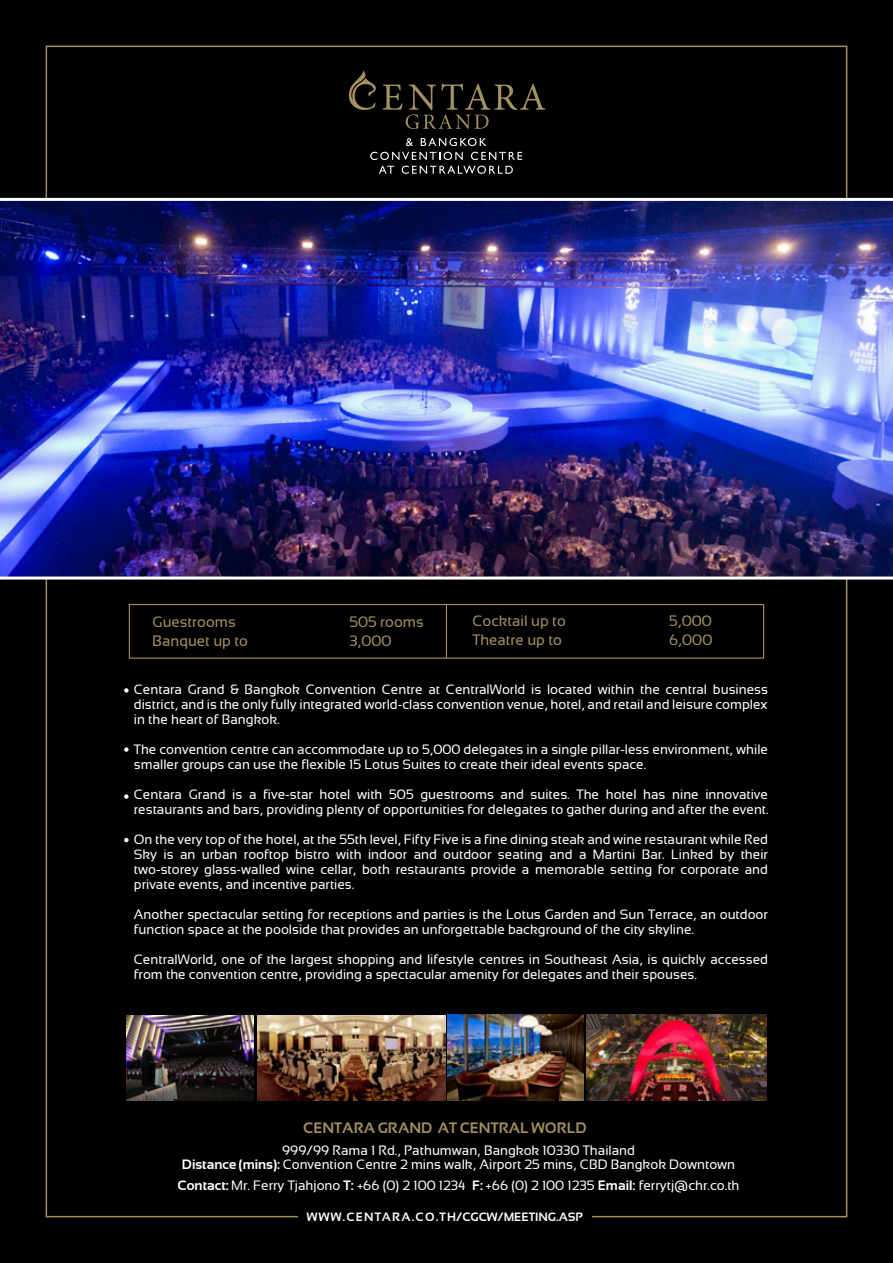
<style>
.page{position:relative;width:893px;height:1263px;background:#000}
.page>*{position:absolute;margin:0;border:0;box-sizing:border-box;transform-origin:0 0}
.t1{font:15px "Sansation";color:#a39161}
.t2{font:700 15px "Sansation";color:#a29061}
.t3{font:13.5px/15px "Sansation";color:#fff}
.t4{font:700 12px "Sansation";color:#fff}
.s1{font-weight:700}
</style>
<div class="page">
<img style="left:0;top:201px;width:893px;height:375px">
<hr style="left:0;top:198px;width:893px;height:3px;background:#fff">
<hr style="left:0;top:576px;width:893px;height:3px;background:#fff">
<svg style="left:349px;top:71px;width:27px;height:39px"></svg>
<svg style="left:383px;top:84px;width:162px;height:45px"></svg>
<svg style="left:406px;top:138px;width:7px;height:8px"></svg>
<svg style="left:421px;top:138px;width:65px;height:8px"></svg>
<svg style="left:370px;top:152px;width:93px;height:8px"></svg>
<svg style="left:471px;top:152px;width:51px;height:8px"></svg>
<svg style="left:379px;top:166px;width:15px;height:8px"></svg>
<svg style="left:402px;top:166px;width:111px;height:8px"></svg>
<img style="left:126px;top:1015px;width:128px;height:85px">
<img style="left:257px;top:1014px;width:326px;height:86px">
<img style="left:586px;top:1014px;width:181px;height:86px">
<div style="left:129px;top:604px;width:635px;height:55px;border:1px solid #a39161"></div>
<hr style="left:446px;top:604px;width:1px;height:54px;background:#a39161">
<svg style="left:124px;top:688px;width:5px;height:5px"></svg>
<svg style="left:124px;top:747px;width:5px;height:5px"></svg>
<svg style="left:124px;top:794px;width:5px;height:5px"></svg>
<svg style="left:124px;top:838px;width:5px;height:4px"></svg>
<p class="t1" style="left:153px;top:613px;width:85px">Guestrooms</p>
<p class="t1" style="left:349px;top:613px;width:76px">505 rooms</p>
<p class="t1" style="left:153px;top:632px;width:97px">Banquet up to</p>
<p class="t1" style="left:349px;top:632px;width:44px">3,000</p>
<p class="t1" style="left:472px;top:612px;width:95px">Cocktail up to</p>
<p class="t1" style="left:669px;top:612px;width:44px">5,000</p>
<p class="t1" style="left:472px;top:631px;width:91px">Theatre up to</p>
<p class="t1" style="left:669px;top:631px;width:45px">6,000</p>
<p class="t3" style="left:134px;top:682px;width:636px;text-align:justify">Centara Grand &amp; Bangkok Convention Centre at CentralWorld is located within the central business district, and is the only fully integrated world-class convention venue, hotel, and retail and leisure complex in the heart of Bangkok.</p>
<p class="t3" style="left:134px;top:742px;width:636px">The convention centre can accommodate up to 5,000 delegates in a single pillar-less environment, while smaller groups can use the flexible 15 Lotus Suites to create their ideal events space.</p>
<p class="t3" style="left:134px;top:787px;width:636px">Centara Grand is a five-star hotel with 505 guestrooms and suites. The hotel has nine innovative restaurants and bars, providing plenty of opportunities for delegates to gather during and after the event.</p>
<p class="t3" style="left:134px;top:832px;width:636px;text-align:justify">On the very top of the hotel, at the 55th level, Fifty Five is a fine dining steak and wine restaurant while Red Sky is an urban rooftop bistro with indoor and outdoor seating and a Martini Bar. Linked by their two-storey glass-walled wine cellar, both restaurants provide a memorable setting for corporate and private events, and incentive parties.</p>
<p class="t3" style="left:134px;top:907px;width:636px">Another spectacular setting for receptions and parties is the Lotus Garden and Sun Terrace, an outdoor function space at the poolside that provides an unforgettable background of the city skyline.</p>
<p class="t3" style="left:134px;top:952px;width:636px">CentralWorld, one of the largest shopping and lifestyle centres in Southeast Asia, is quickly accessed from the convention centre, providing a spectacular amenity for delegates and their spouses.</p>
<p class="t2" style="left:303px;top:1119px;width:285px">CENTARA GRAND AT CENTRAL WORLD</p>
<p class="t3" style="left:182px;top:1144px;width:555px;line-height:13.5px;text-align:center">999/99 Rama 1 Rd., Pathumwan, Bangkok 10330 Thailand<br><span class="s1">Distance (mins):</span> Convention Centre 2 mins walk, Airport 25 mins, CBD Bangkok Downtown</p>
<p class="t3" style="left:178px;top:1177px;width:563px"><span class="s1">Contact:</span> Mr. Ferry Tjahjono <span class="s1">T:</span> +66 (0) 2 100 1234 <span class="s1">F:</span> +66 (0) 2 100 1235 <span class="s1">Email:</span> ferrytj@chr.co.th</p>
<p class="t4" style="left:307px;top:1209px;width:277px">WWW.CENTARA.CO.TH/CGCW/MEETING.ASP</p>
</div>
